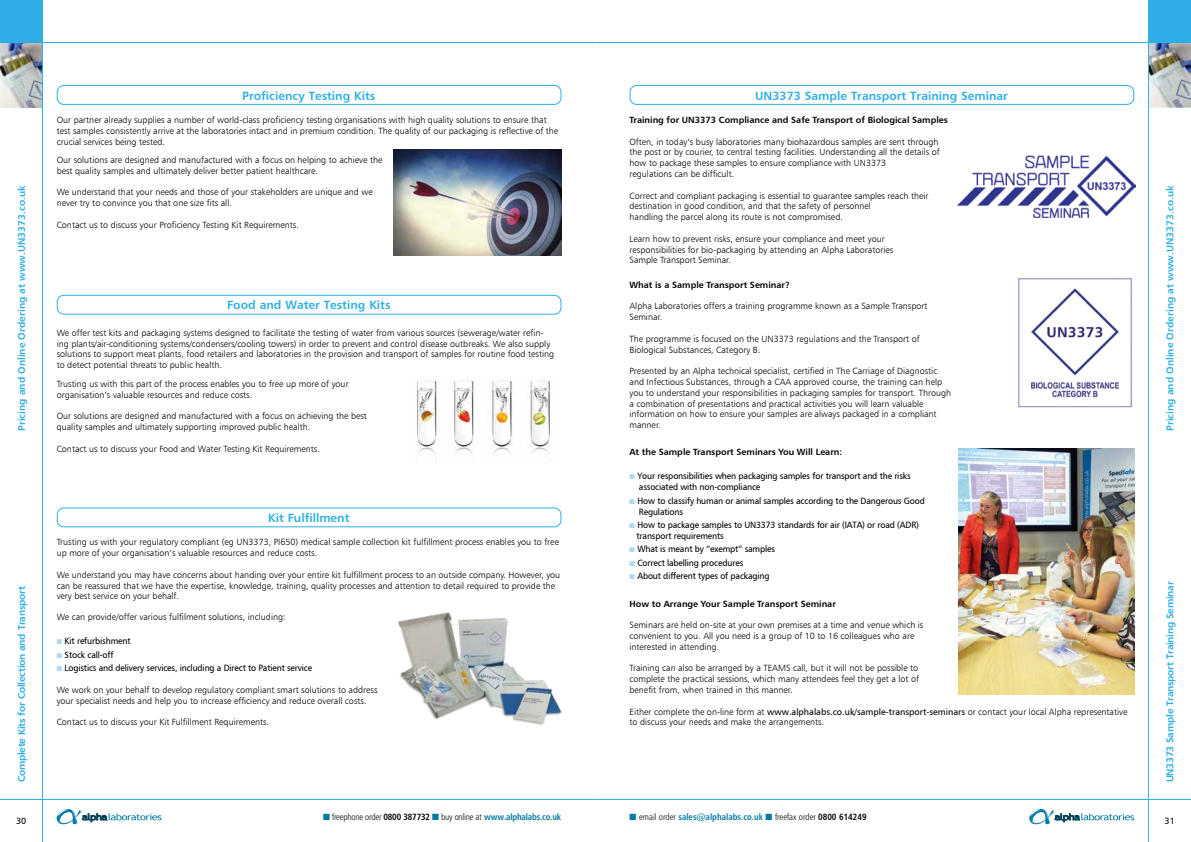
<style>
.page{position:relative;width:1191px;height:842px;background:#fff}
.page>*{position:absolute;margin:0;border:0;box-sizing:border-box;transform-origin:0 0}
.t1{font:12px "Humanist 777 BT Bold B";color:#2dafe6}
.t2{font:10px "Humanist 777 BT Bold B";color:#2dafe6}
.t3{font:10px "Humanist 777 BT Bold B";letter-spacing:-.025em;color:#2dafe6}
.t4{font:9px/10.8px "Humanist 777 BT Light B";color:#000}
.t5{font:9px/10.8px "Humanist 777 BT Roman B";letter-spacing:-.015em;color:#000;scale:.96 1}
.t6{font:9px "Humanist 777 BT Bold B";color:#000}
.t7{font:9px "Humanist 777 BT Light Condensed B";letter-spacing:-.02em;color:#000}
.t8{font:9px "Humanist 777 BT Light Condensed B";color:#000}
.t9{font:9px "Humanist 777 BT Roman B";letter-spacing:-.015em;color:#000}
.s1{color:#afd8f4}
.s2{font-family:"Humanist 777 BT Roman B"}
.s3{color:#007ba6}
.s4{font-family:"Humanist 777 BT Bold Condensed B"}
.s5{font-family:"Humanist 777 BT Bold Condensed B";color:#007ba6}
</style>
<div class="page">
<svg style="left:57px;top:809px;width:104px;height:15px"></svg>
<svg style="left:1029px;top:809px;width:105px;height:15px"></svg>
<img style="left:1149px;top:43px;width:42px;height:65px">
<img style="left:0;top:43px;width:42px;height:65px">
<hr style="left:0;top:799px;width:595px;height:1px;background:#2dafe6">
<hr style="left:595px;top:799px;width:596px;height:1px;background:#2dafe6">
<hr style="left:0;top:42px;width:595px;height:1px;background:#2dafe6">
<hr style="left:595px;top:42px;width:596px;height:1px;background:#2dafe6">
<hr style="left:1148px;top:0;width:1px;height:842px;background:#2dafe6">
<div style="left:1148px;top:0;width:43px;height:43px;background:#2dafe6"></div>
<div style="left:0;top:0;width:43px;height:43px;background:#2dafe6"></div>
<hr style="left:42px;top:0;width:1px;height:842px;background:#2dafe6">
<div style="left:57px;top:85px;width:504px;height:20px;border:1px solid #2dafe6;border-radius:7px"></div>
<div style="left:57px;top:295px;width:504px;height:20px;border:1px solid #2dafe6;border-radius:7px"></div>
<div style="left:57px;top:507px;width:504px;height:20px;border:1px solid #2dafe6;border-radius:7px"></div>
<img style="left:393px;top:149px;width:168px;height:106px">
<img style="left:416px;top:380px;width:138px;height:74px">
<img style="left:398px;top:612px;width:163px;height:113px">
<img style="left:957px;top:156px;width:178px;height:61px">
<img style="left:1018px;top:278px;width:114px;height:130px">
<img style="left:959px;top:448px;width:175px;height:247px">
<div style="left:629px;top:85px;width:505px;height:20px;border:1px solid #2dafe6;border-radius:7px"></div>
<h1 class="t1" style="left:242px;top:88px;width:135px">Proficiency Testing Kits</h1>
<p class="t4" style="left:57px;top:114px;width:503px">Our partner already supplies a number of world-class proficiency testing organisations with high quality solutions to ensure that test samples consistently arrive at the laboratories intact and in premium condition. The quality of our packaging is reflective of the crucial services being tested.</p>
<p class="t4" style="left:57px;top:154px;width:327px">Our solutions are designed and manufactured with a focus on helping to achieve the best quality samples and ultimately deliver better patient healthcare.</p>
<p class="t4" style="left:57px;top:187px;width:317px">We understand that your needs and those of your stakeholders are unique and we never try to convince you that one size fits all.</p>
<p class="t4" style="left:57px;top:219px;width:244px">Contact us to discuss your Proficiency Testing Kit Requirements.</p>
<h1 class="t1" style="left:755px;top:88px;width:254px">UN3373 Sample Transport Training Seminar</h1>
<p class="t6" style="left:629px;top:114px;width:320px">Training for UN3373 Compliance and Safe Transport of Biological Samples</p>
<p class="t4" style="left:629px;top:136px;width:312px">Often, in today’s busy laboratories many biohazardous samples are sent through the post or by courier, to central testing facilities. Understanding all the details of how to package these samples to ensure compliance with UN3373<br>regulations can be difficult.</p>
<p class="t4" style="left:629px;top:190px;width:300px">Correct and compliant packaging is essential to guarantee samples reach their destination in good condition, and that the safety of personnel<br>handling the parcel along its route is not compromised.</p>
<p class="t4" style="left:629px;top:233px;width:265px">Learn how to prevent risks, ensure your compliance and meet your responsibilities for bio-packaging by attending an Alpha Laboratories<br>Sample Transport Seminar.</p>
<p class="t6" style="left:629px;top:279px;width:162px">What is a Sample Transport Seminar?</p>
<p class="t4" style="left:629px;top:301px;width:299px">Alpha Laboratories offers a training programme known as a Sample Transport<br>Seminar.</p>
<p class="t4" style="left:629px;top:333px;width:292px">The programme is focused on the UN3373 regulations and the Transport of<br>Biological Substances, Category B.</p>
<p class="t4" style="left:629px;top:366px;width:323px">Presented by an Alpha technical specialist, certified in The Carriage of Diagnostic and Infectious Substances, through a CAA approved course, the training can help you to understand your responsibilities in packaging samples for transport. Through a combination of presentations and practical activities you will learn valuable information on how to ensure your samples are always packaged in a compliant manner.</p>
<p class="t6" style="left:629px;top:446px;width:214px">At the Sample Transport Seminars You Will Learn:</p>
<p class="t5" style="left:639px;top:471px;width:284px;text-indent:-9px"><span class="s1">■</span> Your responsibilities when packaging samples for transport and the risks associated with non-compliance</p>
<p class="t5" style="left:639px;top:495px;width:299px;text-indent:-9px"><span class="s1">■</span> How to classify human or animal samples according to the Dangerous Good<br>Regulations</p>
<p class="t5" style="left:636px;top:519px;width:296px;text-indent:-7px"><span class="s1">■</span> How to package samples to UN3373 standards for air (IATA) or road (ADR) transport requirements</p>
<p class="t5" style="left:629px;top:544px;width:153px"><span class="s1">■</span> What is meant by “exempt” samples</p>
<p class="t5" style="left:629px;top:557px;width:120px"><span class="s1">■</span> Correct labelling procedures</p>
<p class="t5" style="left:629px;top:571px;width:147px"><span class="s1">■</span> About different types of packaging</p>
<p class="t6" style="left:629px;top:598px;width:208px">How to Arrange Your Sample Transport Seminar</p>
<p class="t4" style="left:629px;top:619px;width:295px">Seminars are held on-site at your own premises at a time and venue which is convenient to you. All you need is a group of 10 to 16 colleagues who are interested in attending.</p>
<p class="t4" style="left:629px;top:663px;width:291px;text-align:justify">Training can also be arranged by a TEAMS call, but it will not be possible to complete the practical sessions, which many attendees feel they get a lot of benefit from, when trained in this manner.</p>
<p class="t4" style="left:629px;top:706px;width:499px">Either complete the on-line form at <span class="s2">www.alphalabs.co.uk/sample-transport-seminars</span> or contact your local Alpha representative to discuss your needs and make the arrangements.</p>
<p class="t2" style="left:15px;top:431px;width:248px;rotate:-90deg">Pricing and Online Ordering at www.UN3373.co.uk</p>
<p class="t2" style="left:1163px;top:431px;width:248px;rotate:-90deg">Pricing and Online Ordering at www.UN3373.co.uk</p>
<h1 class="t1" style="left:227px;top:298px;width:165px">Food and Water Testing Kits</h1>
<p class="t4" style="left:57px;top:327px;width:499px">We offer test kits and packaging systems designed to facilitate the testing of water from various sources (sewerage/water refin&shy;ing plants/air-conditioning systems/condensers/cooling towers) in order to prevent and control disease outbreaks. We also supply solutions to support meat plants, food retailers and laboratories in the provision and transport of samples for routine food testing to detect potential threats to public health.</p>
<p class="t4" style="left:57px;top:378px;width:293px">Trusting us with this part of the process enables you to free up more of your organisation’s valuable resources and reduce costs.</p>
<p class="t4" style="left:57px;top:411px;width:312px">Our solutions are designed and manufactured with a focus on achieving the best quality samples and ultimately supporting improved public health.</p>
<p class="t4" style="left:57px;top:443px;width:265px">Contact us to discuss your Food and Water Testing Kit Requirements.</p>
<h1 class="t1" style="left:268px;top:510px;width:83px">Kit Fulfillment</h1>
<p class="t4" style="left:57px;top:537px;width:504px">Trusting us with your regulatory compliant (eg UN3373, PI650) medical sample collection kit fulfillment process enables you to free up more of your organisation’s valuable resources and reduce costs.</p>
<p class="t4" style="left:57px;top:569px;width:505px">We understand you may have concerns about handing over your entire kit fulfillment process to an outside company. However, you can be reassured that we have the expertise, knowledge, training, quality processes and attention to detail required to provide the very best service on your behalf.</p>
<p class="t4" style="left:57px;top:611px;width:230px">We can provide/offer various fulfilment solutions, including:</p>
<p class="t5" style="left:57px;top:636px;width:78px"><span class="s1">■</span> Kit refurbishment</p>
<p class="t5" style="left:57px;top:649px;width:61px"><span class="s1">■</span> Stock call-off</p>
<p class="t5" style="left:57px;top:663px;width:268px"><span class="s1">■</span> Logistics and delivery services, including a Direct to Patient service</p>
<p class="t4" style="left:57px;top:684px;width:322px">We work on your behalf to develop regulatory compliant smart solutions to address your specialist needs and help you to increase efficiency and reduce overall costs.</p>
<p class="t4" style="left:57px;top:717px;width:214px">Contact us to discuss your Kit Fulfillment Requirements.</p>
<p class="t3" style="left:15px;top:782px;width:198px;rotate:-90deg">Complete Kits for Collection and Transport</p>
<p class="t3" style="left:1163px;top:782px;width:202px;rotate:-90deg">UN3373 Sample Transport Training Seminar</p>
<p class="t7" style="left:323px;top:812px;width:239px"><span class="s3">■</span> freephone order <span class="s4">0800 387732</span> <span class="s3">■</span> buy online at <span class="s5">www.alphalabs.co.uk</span></p>
<p class="t8" style="left:629px;top:812px;width:239px"><span class="s3">■</span> email order <span class="s5">sales@alphalabs.co.uk</span> <span class="s3">■</span> freefax order <span class="s4">0800 614249</span></p>
<p class="t9" style="left:16px;top:815px;width:12px">30</p>
<p class="t9" style="left:1164px;top:815px;width:12px">31</p>
</div>
